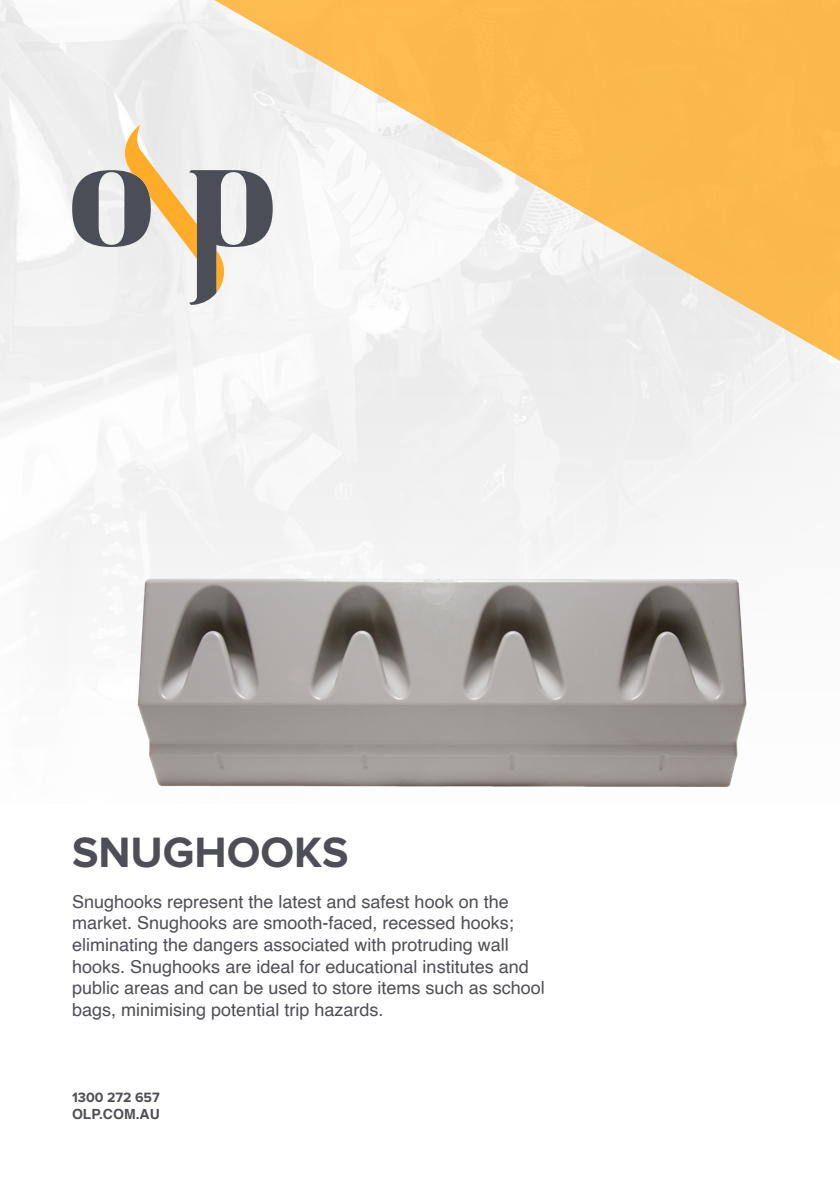
<style>
.page{position:relative;width:840px;height:1191px;background:#fff}
.page>*{position:absolute;margin:0;border:0;box-sizing:border-box;transform-origin:0 0}
.t1{font:700 44px "Proxima Nova";color:#4e4e56}
.t2{font:18px/21.6px "Helvetica";color:#4e4e56}
.t3{font:700 14px "Proxima Nova";color:#4e4e56}
.t4{font:700 14px "Helvetica";color:#504f57}
</style>
<div class="page">
<svg style="left:161px;top:0;width:678px;height:378px"></svg>
<svg style="left:72px;top:125px;width:200px;height:180px"></svg>
<img style="left:125px;top:555px;width:642px;height:244px">
<h1 class="t1" style="left:72px;top:827px;width:278px">SNUGHOOKS</h1>
<p class="t2" style="left:72px;top:891px;width:474px">Snughooks represent the latest and safest hook on the market. Snughooks are smooth-faced, recessed hooks; eliminating the dangers associated with protruding wall hooks. Snughooks are ideal for educational institutes and public areas and can be used to store items such as school bags, minimising potential trip hazards.</p>
<p class="t3" style="left:72px;top:1089px;width:89px">1300 272 657</p>
<p class="t4" style="left:72px;top:1102px;width:89px">OLP.COM.AU</p>
</div>
